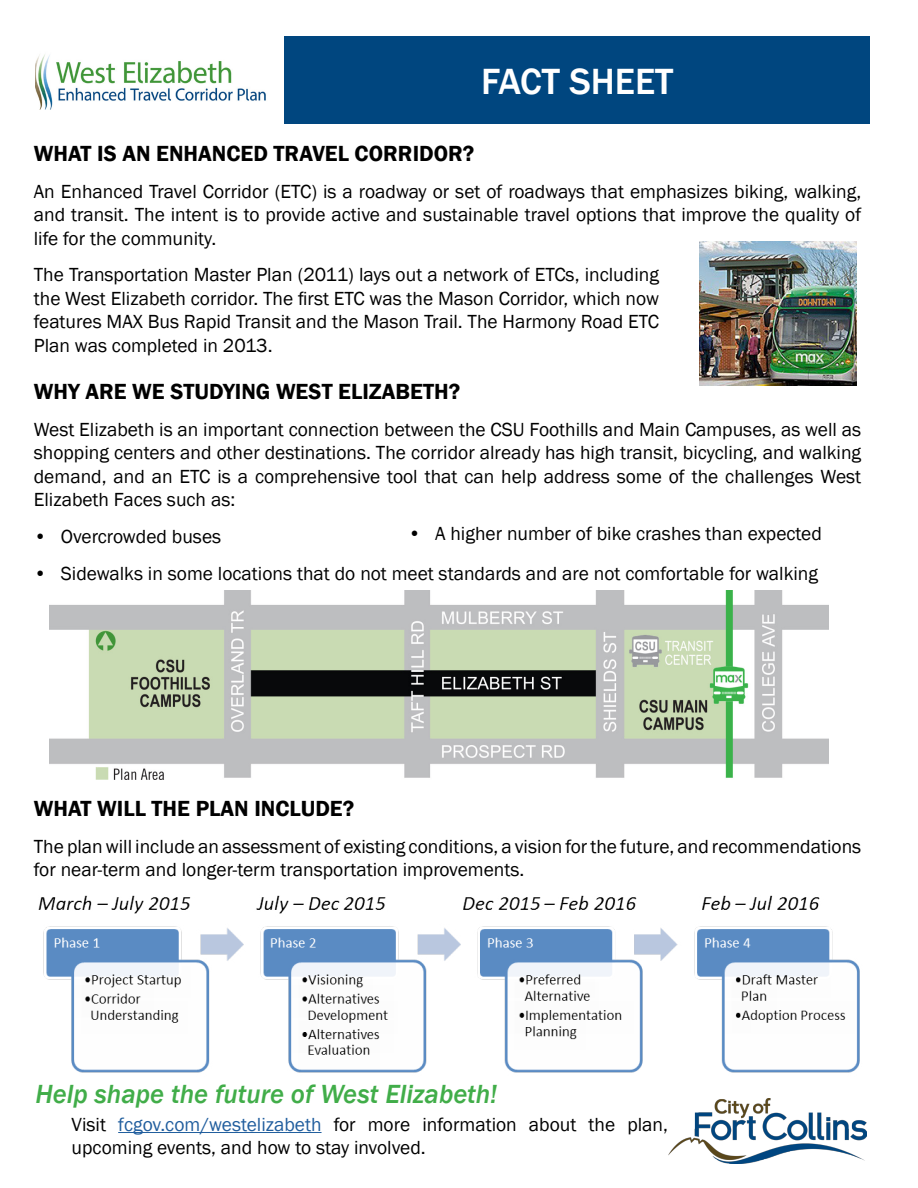
<style>
.page{position:relative;width:918px;height:1188px;background:#fff}
.page>*{position:absolute;margin:0;border:0;box-sizing:border-box;transform-origin:0 0}
.t1{font:500 37.5px "Franklin Gothic";color:#fff}
.t2{font:italic 500 27px "Franklin Gothic";color:#41ad49}
.t3{font:600 22.5px "Franklin Gothic";color:#000}
.t4{font:19.5px/23.4px "Franklin Gothic";color:#000;text-align:justify}
.s1{color:#215e9e}
</style>
<div class="page">
<img style="left:35px;top:54px;width:231px;height:55px">
<div style="left:285px;top:37px;width:585px;height:87px;background:#00467f"></div>
<hr style="left:118px;top:1132px;width:204px;height:1px;background:#215e9e">
<img style="left:50px;top:590px;width:779px;height:190px">
<img style="left:668px;top:1099px;width:198px;height:65px">
<img style="left:38px;top:895px;width:822px;height:178px">
<img style="left:699px;top:241px;width:158px;height:145px">
<h1 class="t1" style="left:481px;top:58px;width:194px">FACT SHEET</h1>
<p class="t3" style="left:34px;top:139px;width:442px">WHAT IS AN ENHANCED TRAVEL CORRIDOR?</p>
<p class="t4" style="left:34px;top:180px;width:829px">An Enhanced Travel Corridor (ETC) is a roadway or set of roadways that emphasizes biking, walking, and transit. The intent is to provide active and sustainable travel options that improve the quality of life for the community.</p>
<p class="t4" style="left:34px;top:264px;width:627px">The Transportation Master Plan (2011) lays out a network of ETCs, including the West Elizabeth corridor. The first ETC was the Mason Corridor, which now features MAX Bus Rapid Transit and the Mason Trail. The Harmony Road ETC Plan was completed in 2013.</p>
<p class="t3" style="left:34px;top:378px;width:428px">WHY ARE WE STUDYING WEST ELIZABETH?</p>
<p class="t4" style="left:34px;top:418px;width:829px">West Elizabeth is an important connection between the CSU Foothills and Main Campuses, as well as shopping centers and other destinations. The corridor already has high transit, bicycling, and walking demand, and an ETC is a comprehensive tool that can help address some of the challenges West Elizabeth Faces such as:</p>
<p class="t4" style="left:34px;top:525px;width:189px">• Overcrowded buses</p>
<p class="t4" style="left:34px;top:562px;width:786px">• Sidewalks in some locations that do not meet standards and are not comfortable for walking</p>
<p class="t4" style="left:408px;top:522px;width:415px">• A higher number of bike crashes than expected</p>
<p class="t3" style="left:34px;top:795px;width:322px">WHAT WILL THE PLAN INCLUDE?</p>
<p class="t4" style="left:34px;top:835px;width:829px">The plan will include an assessment of existing conditions, a vision for the future, and recommendations for near-term and longer-term transportation improvements.</p>
<h2 class="t2" style="left:35px;top:1077px;width:463px">Help shape the future of West Elizabeth!</h2>
<p class="t4" style="left:72px;top:1113px;width:598px">Visit <span class="s1">fcgov.com/westelizabeth</span> for more information about the plan, upcoming events, and how to stay involved.</p>
</div>
